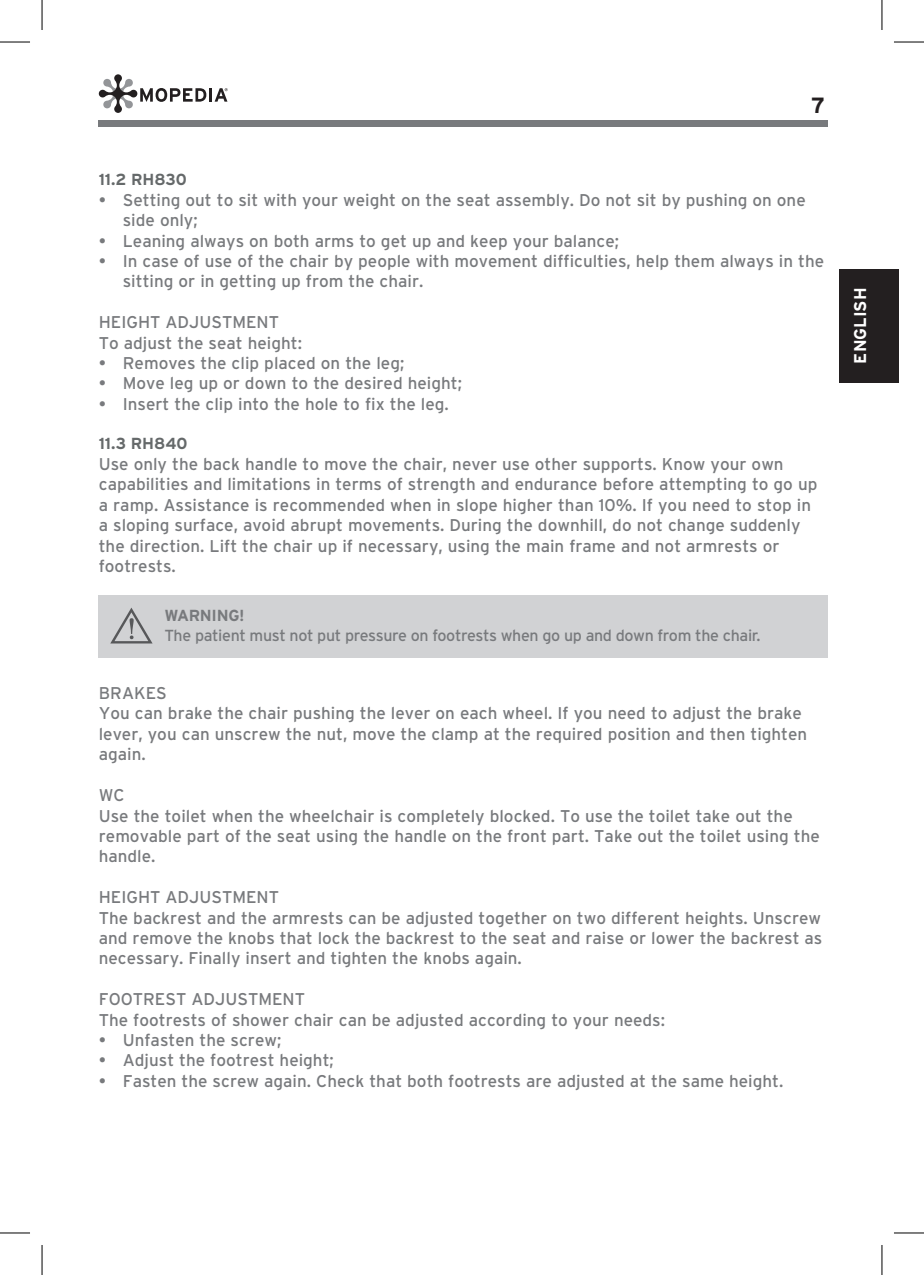
<style>
.page{position:relative;width:924px;height:1275px;background:#fff}
.page>*{position:absolute;margin:0;border:0;box-sizing:border-box;transform-origin:0 0}
.t1{font:700 22px "Interstate";color:#231f20}
.t2{font:17px/20.4px "Interstate";color:#787a7d}
.t3{font:700 17px "Interstate";color:#fff}
.t4{font:16px "Interstate";letter-spacing:-.02em;color:#787a7d}
.t5{font:700 16px "Interstate";color:#65696a}
.t6{font:700 16px "Interstate";letter-spacing:-.02em;color:#787a7d}
</style>
<div class="page">
<div style="left:99px;top:120px;width:728px;height:7px;background:#787a7d"></div>
<svg style="left:99px;top:74px;width:107px;height:39px"></svg>
<hr style="left:209px;top:88px;width:3px;height:14px;background:#231f20">
<svg style="left:214px;top:88px;width:13px;height:14px"></svg>
<div style="left:838px;top:269px;width:60px;height:113px;background:#231f20"></div>
<div style="left:99px;top:596px;width:728px;height:62px;background:#d1d2d4"></div>
<svg style="left:110px;top:607px;width:42px;height:36px"></svg>
<hr style="left:0;top:42px;width:30px;height:1px;background:#000">
<hr style="left:893px;top:42px;width:30px;height:1px;background:#000">
<hr style="left:0;top:1232px;width:30px;height:1px;background:#000">
<hr style="left:893px;top:1232px;width:30px;height:1px;background:#000">
<hr style="left:42px;top:0;width:1px;height:30px;background:#000">
<hr style="left:42px;top:1245px;width:1px;height:30px;background:#000">
<hr style="left:881px;top:0;width:1px;height:30px;background:#000">
<hr style="left:881px;top:1245px;width:1px;height:30px;background:#000">
<p class="t1" style="left:810px;top:93px;width:15px">7</p>
<p class="t5" style="left:99px;top:171px;width:89px">11.2 RH830</p>
<p class="t2" style="left:123px;top:189px;width:684px;text-indent:-24px">• Setting out to sit with your weight on the seat assembly. Do not sit by pushing on one side only;</p>
<p class="t2" style="left:99px;top:230px;width:521px">• Leaning always on both arms to get up and keep your balance;</p>
<p class="t2" style="left:123px;top:251px;width:702px;text-indent:-24px">• In case of use of the chair by people with movement difficulties, help them always in the sitting or in getting up from the chair.</p>
<p class="t2" style="left:99px;top:312px;width:204px">HEIGHT ADJUSTMENT<br>To adjust the seat height:</p>
<p class="t2" style="left:99px;top:353px;width:307px">• Removes the clip placed on the leg;</p>
<p class="t2" style="left:99px;top:373px;width:364px">• Move leg up or down to the desired height;</p>
<p class="t2" style="left:99px;top:393px;width:351px">• Insert the clip into the hole to fix the leg.</p>
<p class="t5" style="left:99px;top:435px;width:90px">11.3 RH840</p>
<p class="t2" style="left:99px;top:453px;width:719px">Use only the back handle to move the chair, never use other supports. Know your own capabilities and limitations in terms of strength and endurance before attempting to go up a ramp. Assistance is recommended when in slope higher than 10%. If you need to stop in a sloping surface, avoid abrupt movements. During the downhill, do not change suddenly the direction. Lift the chair up if necessary, using the main frame and not armrests or footrests.</p>
<p class="t6" style="left:164px;top:606px;width:82px">WARNING!</p>
<p class="t4" style="left:164px;top:626px;width:597px">The patient must not put pressure on footrests when go up and down from the chair.</p>
<p class="t2" style="left:99px;top:683px;width:709px">BRAKES<br>You can brake the chair pushing the lever on each wheel. If you need to adjust the brake lever, you can unscrew the nut, move the clamp at the required position and then tighten again.</p>
<p class="t2" style="left:99px;top:785px;width:722px">WC<br>Use the toilet when the wheelchair is completely blocked. To use the toilet take out the removable part of the seat using the handle on the front part. Take out the toilet using the handle.</p>
<p class="t2" style="left:99px;top:887px;width:724px">HEIGHT ADJUSTMENT<br>The backrest and the armrests can be adjusted together on two different heights. Unscrew and remove the knobs that lock the backrest to the seat and raise or lower the backrest as necessary. Finally insert and tighten the knobs again.</p>
<p class="t2" style="left:99px;top:989px;width:567px">FOOTREST ADJUSTMENT<br>The footrests of shower chair can be adjusted according to your needs:</p>
<p class="t2" style="left:99px;top:1029px;width:184px">• Unfasten the screw;</p>
<p class="t2" style="left:99px;top:1050px;width:236px">• Adjust the footrest height;</p>
<p class="t2" style="left:99px;top:1070px;width:685px">• Fasten the screw again. Check that both footrests are adjusted at the same height.</p>
<p class="t3" style="left:850px;top:363px;width:77px;rotate:-90deg">ENGLISH</p>
</div>
